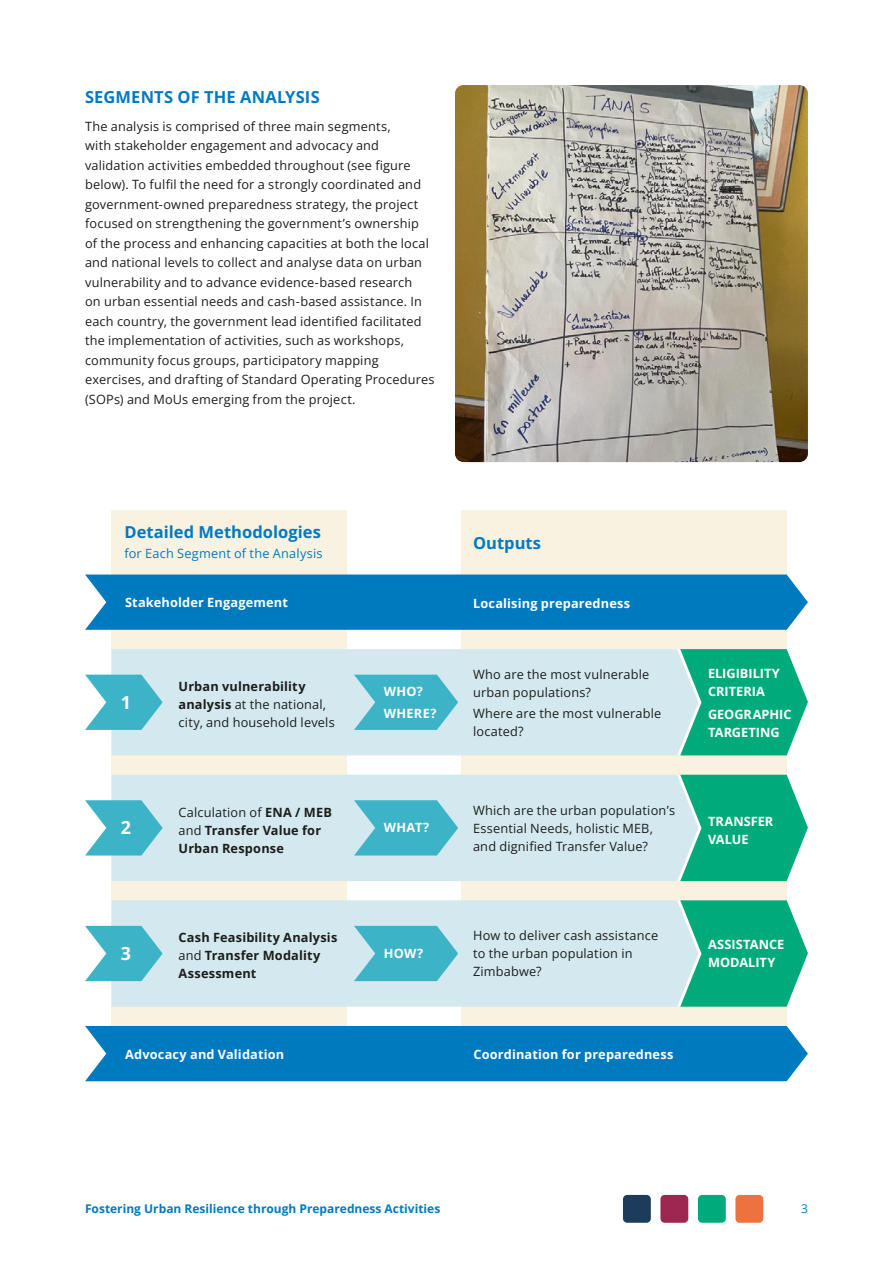
<style>
.page{position:relative;width:893px;height:1263px;background:#fff}
.page>*{position:absolute;margin:0;border:0;box-sizing:border-box;transform-origin:0 0}
.t1{font:700 18px "Open Sans";color:#fff}
.t2{font:700 16.5px "Open Sans";letter-spacing:.005em;color:#007abf}
.t3{font:12.75px/19.5px "Open Sans";letter-spacing:.015em;color:#1d1d1b}
.t4{font:700 12.75px/18px "Open Sans";letter-spacing:.01em;color:#fff}
.t5{font:700 12.75px/18px "Open Sans";letter-spacing:.015em;color:#1d1d1b}
.t6{font:12.75px "Open Sans";letter-spacing:.015em;color:#007abf}
.t7{font:700 12px "Open Sans";color:#007abf}
.t8{font:12px "Open Sans";color:#007abf}
.s1{font-weight:700}
.s2{font-weight:400}
</style>
<div class="page">
<div style="left:735px;top:1195px;width:28px;height:28px;background:#ee723e;border-radius:4px"></div>
<div style="left:660px;top:1195px;width:28px;height:28px;background:#9d2750;border-radius:4px"></div>
<div style="left:698px;top:1195px;width:28px;height:28px;background:#00aa7a;border-radius:4px"></div>
<div style="left:623px;top:1195px;width:28px;height:28px;background:#1d3c5c;border-radius:4px"></div>
<div style="left:112px;top:510px;width:235px;height:516px;background:#f9f2e1"></div>
<div style="left:461px;top:510px;width:326px;height:139px;background:#f9f2e1"></div>
<div style="left:461px;top:755px;width:326px;height:20px;background:#f9f2e1"></div>
<div style="left:461px;top:881px;width:326px;height:19px;background:#f9f2e1"></div>
<div style="left:461px;top:1007px;width:326px;height:19px;background:#f9f2e1"></div>
<div style="left:85px;top:574px;width:723px;height:56px;background:#007abf"></div>
<div style="left:85px;top:1026px;width:723px;height:55px;background:#007abf"></div>
<svg style="left:698px;top:649px;width:110px;height:106px;background:#18b286"></svg>
<div style="left:112px;top:649px;width:586px;height:106px;background:#d3e9ef"></div>
<svg style="left:85px;top:675px;width:78px;height:55px;background:#6cc5d4"></svg>
<svg style="left:354px;top:675px;width:104px;height:55px;background:#5abdcf"></svg>
<svg style="left:698px;top:775px;width:110px;height:106px;background:#18b286"></svg>
<div style="left:112px;top:775px;width:586px;height:106px;background:#d3e9ef"></div>
<svg style="left:354px;top:800px;width:104px;height:55px;background:#5bbecf"></svg>
<svg style="left:85px;top:800px;width:78px;height:55px;background:#6cc5d4"></svg>
<svg style="left:698px;top:900px;width:110px;height:107px;background:#19b287"></svg>
<div style="left:112px;top:900px;width:586px;height:107px;background:#d3e9ef"></div>
<svg style="left:85px;top:926px;width:78px;height:55px;background:#6bc4d4"></svg>
<svg style="left:354px;top:926px;width:104px;height:55px;background:#5abdcf"></svg>
<img style="left:455px;top:85px;width:353px;height:377px">
<p class="t2" style="left:85px;top:85px;width:236px">SEGMENTS OF THE ANALYSIS</p>
<p class="t3" style="left:85px;top:116px;width:351px">The analysis is comprised of three main segments,<br>with stakeholder engagement and advocacy and validation activities embedded throughout (see figure below). To fulfil the need for a strongly coordinated and government-owned preparedness strategy, the project focused on strengthening the government’s ownership<br>of the process and enhancing capacities at both the local and national levels to collect and analyse data on urban vulnerability and to advance evidence-based research<br>on urban essential needs and cash-based assistance. In each country, the government lead identified facilitated the implementation of activities, such as workshops, community focus groups, participatory mapping exercises, and drafting of Standard Operating Procedures (SOPs) and MoUs emerging from the project.</p>
<p class="t2" style="left:124px;top:521px;width:198px">Detailed Methodologies</p>
<p class="t6" style="left:124px;top:544px;width:200px">for Each Segment of the Analysis</p>
<p class="t4" style="left:125px;top:593px;width:164px">Stakeholder Engagement</p>
<h1 class="t1" style="left:121px;top:690px;width:12px">1</h1>
<p class="t3" style="left:179px;top:677px;width:158px;line-height:18px"><span class="s1">Urban vulnerability analysis</span> at the national, city, and household levels</p>
<p class="t4" style="left:384px;top:680px;width:54px;line-height:22.4px">WHO?<br>WHERE?</p>
<p class="t2" style="left:473px;top:531px;width:70px">Outputs</p>
<p class="t4" style="left:473px;top:594px;width:159px">Localising preparedness</p>
<p class="t3" style="left:473px;top:665px;width:178px;line-height:18px">Who are the most vulnerable urban populations?</p>
<p class="t3" style="left:473px;top:704px;width:190px;line-height:18px">Where are the most vulnerable located?</p>
<p class="t4" style="left:708px;top:664px;width:73px">ELIGIBILITY<br>CRITERIA</p>
<p class="t4" style="left:708px;top:705px;width:85px">GEOGRAPHIC<br>TARGETING</p>
<h1 class="t1" style="left:121px;top:815px;width:12px">2</h1>
<h1 class="t1" style="left:121px;top:941px;width:12px">3</h1>
<p class="t5" style="left:179px;top:803px;width:155px"><span class="s2">Calculation of</span> ENA / MEB <span class="s2">and</span> Transfer Value for<br>Urban Response</p>
<p class="t3" style="left:473px;top:801px;width:204px;line-height:18px">Which are the urban population’s<br>Essential Needs, holistic MEB, and dignified Transfer Value?</p>
<p class="t4" style="left:708px;top:812px;width:67px">TRANSFER<br>VALUE</p>
<p class="t4" style="left:384px;top:818px;width:47px">WHAT?</p>
<p class="t5" style="left:179px;top:928px;width:160px">Cash Feasibility Analysis <span class="s2">and</span> Transfer Modality<br>Assessment</p>
<p class="t3" style="left:473px;top:926px;width:187px;line-height:18px">How to deliver cash assistance to the urban population in<br>Zimbabwe?</p>
<p class="t4" style="left:708px;top:935px;width:78px">ASSISTANCE<br>MODALITY</p>
<p class="t4" style="left:384px;top:944px;width:41px">HOW?</p>
<p class="t4" style="left:125px;top:1045px;width:160px">Advocacy and Validation</p>
<p class="t4" style="left:473px;top:1045px;width:201px">Coordination for preparedness</p>
<p class="t7" style="left:85px;top:1200px;width:357px">Fostering Urban Resilience through Preparedness Activities</p>
<p class="t8" style="left:801px;top:1200px;width:8px">3</p>
</div>
